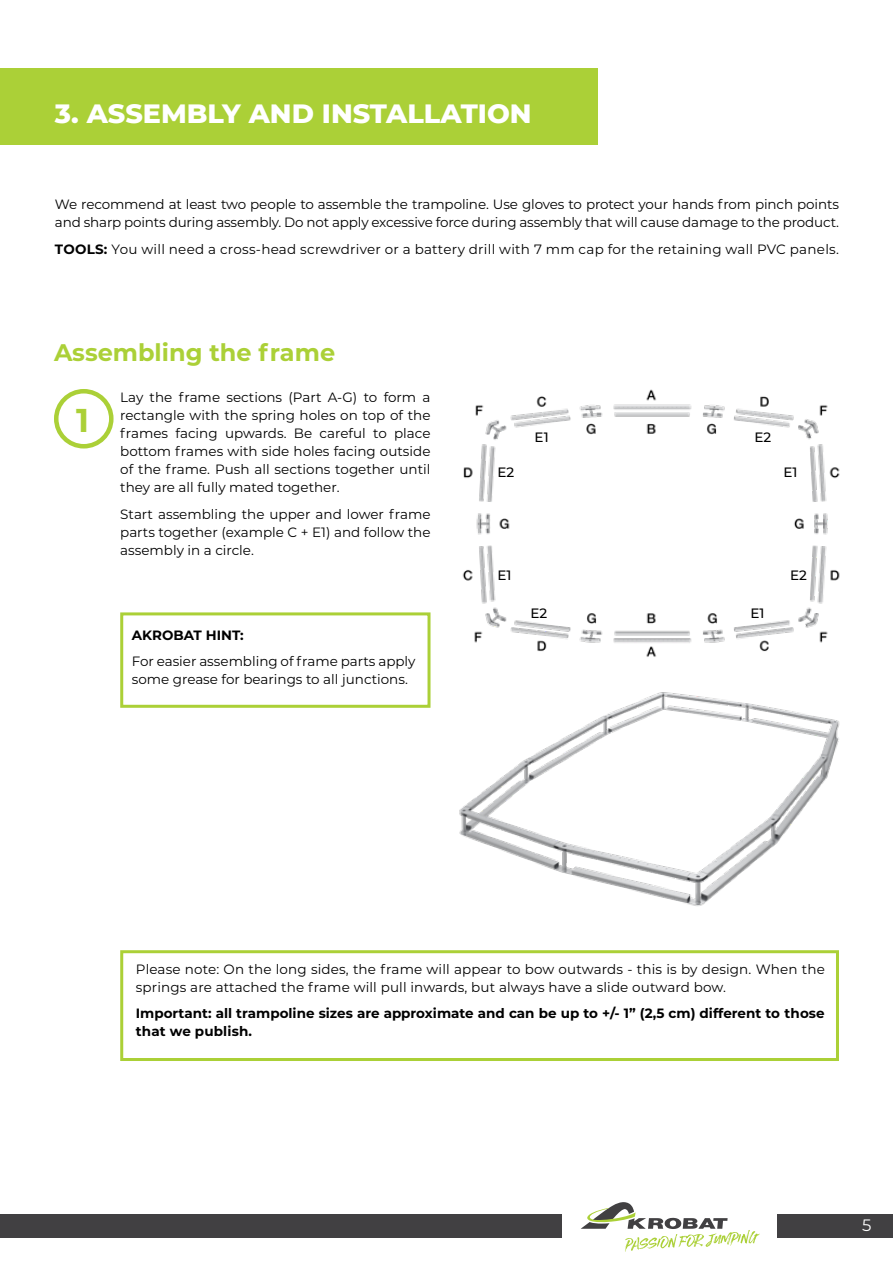
<style>
.page{position:relative;width:893px;height:1263px;background:#fff}
.page>*{position:absolute;margin:0;border:0;box-sizing:border-box;transform-origin:0 0}
.t1{font:700 33px "Montserrat";color:#abd037}
.t2{font:800 27px "Montserrat";color:#fff}
.t3{font:700 24px "Montserrat";color:#abd037}
.t4{font:16.5px "Montserrat";color:#fff}
.t5{font:13.5px/18px "Montserrat";color:#000}
.t6{font:700 13.5px/18px "Montserrat";color:#000}
.t7{font:13.5px "Montserrat";letter-spacing:.02em;color:#000}
.t8{font:500 13.5px "Montserrat";letter-spacing:-.005em;color:#000}
.s1{font-weight:700}
</style>
<div class="page">
<div style="left:0;top:1214px;width:562px;height:23px;background:#414042"></div>
<div style="left:777px;top:1214px;width:116px;height:23px;background:#414042"></div>
<svg style="left:581px;top:1202px;width:179px;height:50px"></svg>
<div style="left:120px;top:950px;width:719px;height:111px;background:#fff;border:3px solid #abd037"></div>
<div style="left:120px;top:612px;width:310px;height:96px;background:#fff;border:3px solid #abd037"></div>
<div style="left:0;top:68px;width:597px;height:76px;background:#abd037"></div>
<div style="left:54px;top:389px;width:60px;height:59px;border:4px solid #abd037;border-radius:50%"></div>
<img style="left:459px;top:692px;width:381px;height:214px">
<img style="left:462px;top:389px;width:378px;height:268px">
<div style="left:746px;top:429px;width:33px;height:19px;background:#fff"></div>
<div style="left:525px;top:429px;width:33px;height:19px;background:#fff"></div>
<div style="left:774px;top:463px;width:33px;height:20px;background:#fff"></div>
<div style="left:497px;top:463px;width:33px;height:20px;background:#fff"></div>
<div style="left:497px;top:567px;width:33px;height:20px;background:#fff"></div>
<div style="left:530px;top:598px;width:33px;height:20px;background:#fff"></div>
<div style="left:774px;top:567px;width:33px;height:20px;background:#fff"></div>
<div style="left:741px;top:598px;width:33px;height:20px;background:#fff"></div>
<h2 class="t2" style="left:55px;top:94px;width:478px">3. ASSEMBLY AND INSTALLATION</h2>
<p class="t5" style="left:55px;top:195px;width:785px">We recommend at least two people to assemble the trampoline. Use gloves to protect your hands from pinch points and sharp points during assembly. Do not apply excessive force during assembly that will cause damage to the product.</p>
<p class="t7" style="left:55px;top:240px;width:785px"><span class="s1">TOOLS:</span> You will need a cross-head screwdriver or a battery drill with 7 mm cap for the retaining wall PVC panels.</p>
<h3 class="t3" style="left:54px;top:335px;width:283px">Assembling the frame</h3>
<h1 class="t1" style="left:76px;top:396px;width:14px">1</h1>
<p class="t5" style="left:120px;top:388px;width:312px;text-align:justify">Lay the frame sections (Part A-G) to form a rectangle with the spring holes on top of the frames facing upwards. Be careful to place bottom frames with side holes facing outside of the frame. Push all sections together until they are all fully mated together.</p>
<p class="t5" style="left:120px;top:504px;width:312px;text-align:justify">Start assembling the upper and lower frame parts together (example C + E1) and follow the assembly in a circle.</p>
<p class="t6" style="left:132px;top:625px;width:113px">AKROBAT HINT:</p>
<p class="t5" style="left:132px;top:652px;width:285px">For easier assembling of frame parts apply some grease for bearings to all junctions.</p>
<p class="t8" style="left:535px;top:427px;width:16px">E1</p>
<p class="t8" style="left:754px;top:427px;width:18px">E2</p>
<p class="t8" style="left:497px;top:462px;width:18px">E2</p>
<p class="t8" style="left:783px;top:462px;width:16px">E1</p>
<p class="t8" style="left:497px;top:566px;width:16px">E1</p>
<p class="t8" style="left:530px;top:604px;width:18px">E2</p>
<p class="t8" style="left:750px;top:604px;width:16px">E1</p>
<p class="t8" style="left:790px;top:566px;width:18px">E2</p>
<p class="t5" style="left:136px;top:959px;width:690px">Please note: On the long sides, the frame will appear to bow outwards - this is by design. When the springs are attached the frame will pull inwards, but always have a slide outward bow.</p>
<p class="t6" style="left:136px;top:1004px;width:690px">Important: all trampoline sizes are approximate and can be up to +/- 1” (2,5 cm) different to those that we publish.</p>
<p class="t4" style="left:862px;top:1213px;width:11px">5</p>
</div>
